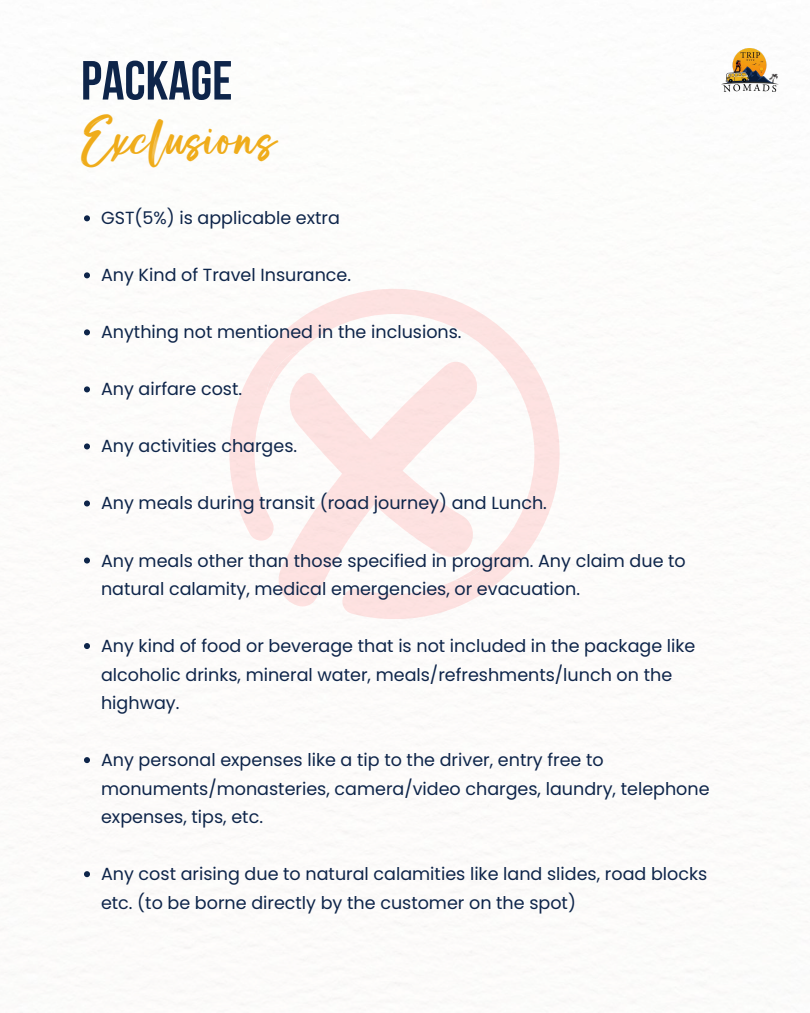
<style>
.page{position:relative;width:810px;height:1013px;background:#fff}
.page>*{position:absolute;margin:0;border:0;box-sizing:border-box;transform-origin:0 0}
.t1{font:700 55px "Bebas Neue";color:#0e254a}
.t2{font:45px "Brush Signature";color:#efac1a}
.t3{font:17.5px/28.5px "Poppins";color:#0e254a}
</style>
<div class="page">
<img style="left:721px;top:48px;width:57px;height:43px">
<svg style="left:229px;top:289px;width:330px;height:330px"></svg>
<svg style="left:480px;top:553px;width:13px;height:27px"></svg>
<svg style="left:266px;top:350px;width:35px;height:49px"></svg>
<svg style="left:278px;top:362px;width:202px;height:244px"></svg>
<svg style="left:84px;top:215px;width:6px;height:6px"></svg>
<svg style="left:84px;top:272px;width:6px;height:6px"></svg>
<svg style="left:84px;top:329px;width:6px;height:6px"></svg>
<svg style="left:84px;top:386px;width:6px;height:6px"></svg>
<svg style="left:84px;top:443px;width:6px;height:6px"></svg>
<svg style="left:84px;top:500px;width:6px;height:6px"></svg>
<svg style="left:84px;top:557px;width:6px;height:6px"></svg>
<svg style="left:84px;top:643px;width:6px;height:6px"></svg>
<svg style="left:84px;top:757px;width:6px;height:6px"></svg>
<svg style="left:84px;top:871px;width:6px;height:6px"></svg>
<h1 class="t1" style="left:81px;top:58px;width:153px">PACKAGE</h1>
<h2 class="t2" style="left:81px;top:112px;width:197px">Exclusions</h2>
<p class="t3" style="left:101px;top:204px;width:240px">GST(5%) is applicable extra</p>
<p class="t3" style="left:101px;top:261px;width:252px">Any Kind of Travel Insurance.</p>
<p class="t3" style="left:101px;top:318px;width:362px">Anything not mentioned in the inclusions.</p>
<p class="t3" style="left:101px;top:375px;width:143px">Any airfare cost.</p>
<p class="t3" style="left:101px;top:432px;width:198px">Any activities charges.</p>
<p class="t3" style="left:101px;top:489px;width:447px">Any meals during transit (road journey) and Lunch.</p>
<p class="t3" style="left:101px;top:546px;width:586px">Any meals other than those specified in program. Any claim due to natural calamity, medical emergencies, or evacuation.</p>
<p class="t3" style="left:101px;top:631px;width:596px">Any kind of food or beverage that is not included in the package like alcoholic drinks, mineral water, meals/refreshments/lunch on the highway.</p>
<p class="t3" style="left:101px;top:745px;width:610px">Any personal expenses like a tip to the driver, entry free to monuments/monasteries, camera/video charges, laundry, telephone expenses, tips, etc.</p>
<p class="t3" style="left:101px;top:859px;width:608px">Any cost arising due to natural calamities like land slides, road blocks etc. (to be borne directly by the customer on the spot)</p>
</div>
